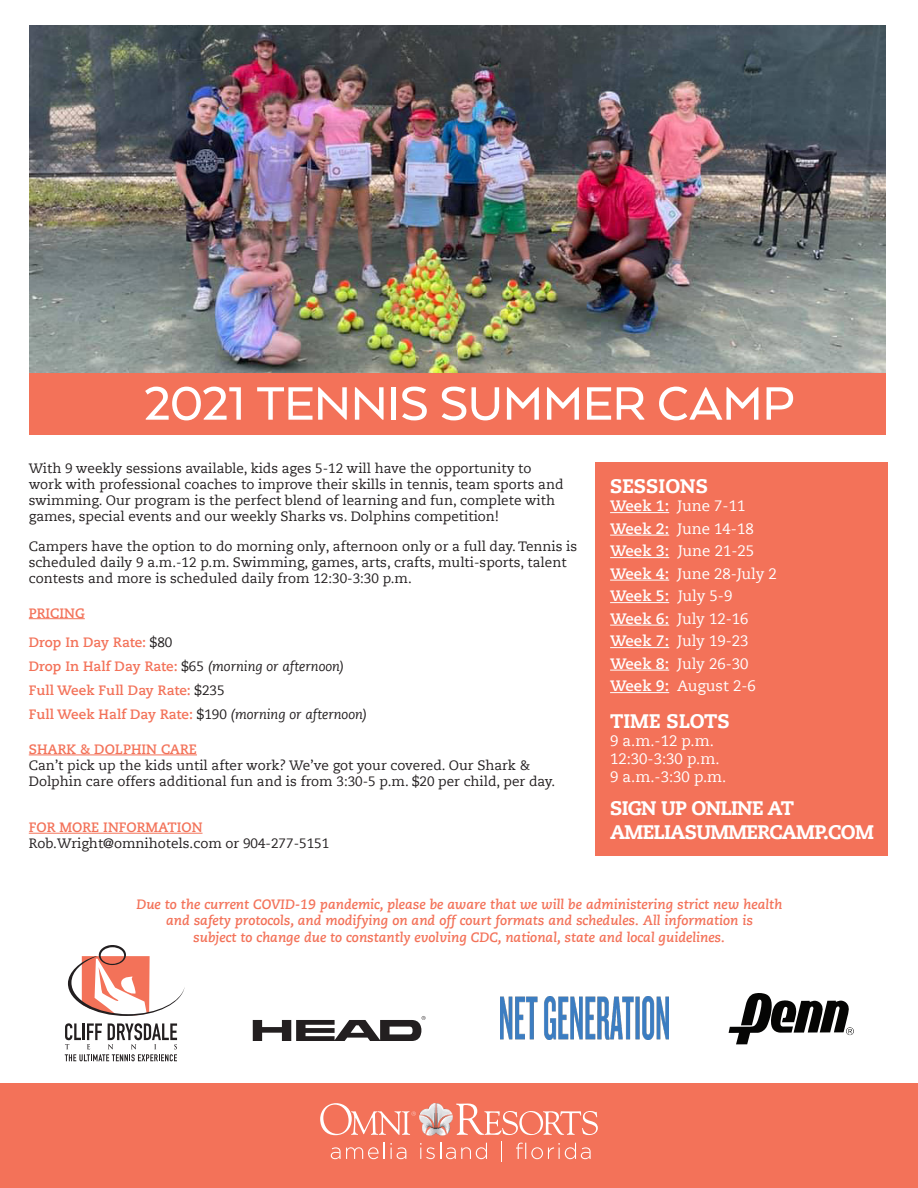
<style>
.page{position:relative;width:918px;height:1188px;background:#fff}
.page>*{position:absolute;margin:0;border:0;box-sizing:border-box;transform-origin:0 0}
.t1{font:500 54px "Arquitecta";letter-spacing:-.015em;color:#fff}
.t2{font:800 19.5px/23.4px "Caecilia Com 85";letter-spacing:-.035em;color:#fff}
.t3{font:800 19.5px "Caecilia Com 85";color:#fff}
.t4{font:15px/18px "Caecilia Com 55 Roman";color:#fff}
.t5{font:13.5px/16.2px "Caecilia Com 55 Roman";color:#231f20}
.t6{font:italic 700 13.5px/16.5px "Caecilia Com 76";color:#f37259;text-align:center}
.t7{font:700 13.5px/24px "Caecilia Com 75";color:#f37259}
.s1{font-family:"Caecilia Com 55 Roman";font-weight:400;color:#231f20}
.s2{font-family:"Caecilia Com 56";font-weight:400;font-style:italic;color:#231f20}
.s3{font-family:"Caecilia Com 75";font-weight:700;color:#f37259}
.s4{font-family:"Caecilia Com 75";font-weight:700}
</style>
<div class="page">
<div style="left:595px;top:462px;width:292px;height:393px;background:#f37259"></div>
<svg style="left:68px;top:945px;width:117px;height:71px"></svg>
<svg style="left:65px;top:1023px;width:112px;height:38px"></svg>
<hr style="left:65px;top:1052px;width:112px;height:1px;background:#fff">
<svg style="left:253px;top:1016px;width:173px;height:25px"></svg>
<svg style="left:729px;top:993px;width:125px;height:51px"></svg>
<img style="left:501px;top:997px;width:167px;height:43px">
<hr style="left:29px;top:618px;width:56px;height:1px;background:#f37259">
<hr style="left:29px;top:755px;width:168px;height:1px;background:#f37259">
<hr style="left:29px;top:833px;width:174px;height:1px;background:#f37259">
<img style="left:30px;top:26px;width:856px;height:348px">
<div style="left:29px;top:374px;width:857px;height:61px;background:#f37259"></div>
<hr style="left:610px;top:512px;width:59px;height:1px;background:#fff">
<hr style="left:610px;top:535px;width:59px;height:1px;background:#fff">
<hr style="left:610px;top:557px;width:59px;height:1px;background:#fff">
<hr style="left:610px;top:580px;width:59px;height:1px;background:#fff">
<hr style="left:610px;top:602px;width:59px;height:1px;background:#fff">
<hr style="left:610px;top:625px;width:59px;height:1px;background:#fff">
<hr style="left:610px;top:647px;width:59px;height:1px;background:#fff">
<hr style="left:610px;top:670px;width:59px;height:1px;background:#fff">
<hr style="left:610px;top:692px;width:59px;height:1px;background:#fff">
<div style="left:0;top:1084px;width:918px;height:104px;background:#f37259"></div>
<svg style="left:320px;top:1103px;width:278px;height:59px"></svg>
<p class="t1" style="left:143px;top:370px;width:653px">2021 TENNIS SUMMER CAMP</p>
<p class="t5" style="left:29px;top:460px;width:536px">With 9 weekly sessions available, kids ages 5-12 will have the opportunity to work with professional coaches to improve their skills in tennis, team sports and swimming. Our program is the perfect blend of learning and fun, complete with games, special events and our weekly Sharks vs. Dolphins competition!</p>
<p class="t5" style="left:29px;top:538px;width:550px">Campers have the option to do morning only, afternoon only or a full day. Tennis is scheduled daily 9 a.m.-12 p.m. Swimming, games, arts, crafts, multi-sports, talent contests and more is scheduled daily from 12:30-3:30 p.m.</p>
<p class="t7" style="left:29px;top:601px;width:57px">PRICING</p>
<p class="t7" style="left:29px;top:630px;width:340px">Drop In Day Rate: <span class="s1">$80<br></span>Drop In Half Day Rate: <span class="s1">$65</span> <span class="s2">(morning or afternoon)<br></span>Full Week Full Day Rate: <span class="s1">$235<br></span>Full Week Half Day Rate: <span class="s1">$190</span> <span class="s2">(morning or afternoon)</span></p>
<p class="t5" style="left:29px;top:741px;width:528px"><span class="s3">SHARK &amp; DOLPHIN CARE<br></span>Can’t pick up the kids until after work? We’ve got your covered. Our Shark &amp;<br>Dolphin care offers additional fun and is from 3:30-5 p.m. $20 per child, per day.</p>
<p class="t5" style="left:29px;top:819px;width:302px"><span class="s3">FOR MORE INFORMATION<br></span>Rob.Wright@omnihotels.com or 904-277-5151</p>
<p class="t3" style="left:610px;top:473px;width:99px">SESSIONS</p>
<p class="t4" style="left:610px;top:497px;width:137px"><span class="s4">Week 1:</span> June 7-11</p>
<p class="t4" style="left:610px;top:520px;width:145px"><span class="s4">Week 2:</span> June 14-18</p>
<p class="t4" style="left:610px;top:542px;width:146px"><span class="s4">Week 3:</span> June 21-25</p>
<p class="t4" style="left:610px;top:565px;width:168px"><span class="s4">Week 4:</span> June 28-July 2</p>
<p class="t4" style="left:610px;top:587px;width:124px"><span class="s4">Week 5:</span> July 5-9</p>
<p class="t4" style="left:610px;top:610px;width:140px"><span class="s4">Week 6:</span> July 12-16</p>
<p class="t4" style="left:610px;top:632px;width:140px"><span class="s4">Week 7:</span> July 19-23</p>
<p class="t4" style="left:610px;top:655px;width:140px"><span class="s4">Week 8:</span> July 26-30</p>
<p class="t4" style="left:610px;top:677px;width:147px"><span class="s4">Week 9:</span> August 2-6</p>
<p class="t3" style="left:610px;top:708px;width:121px">TIME SLOTS</p>
<p class="t4" style="left:610px;top:732px;width:118px">9 a.m.-12 p.m.<br>12:30-3:30 p.m.<br>9 a.m.-3:30 p.m.</p>
<p class="t2" style="left:610px;top:796px;width:265px">SIGN UP ONLINE AT<br>AMELIASUMMERCAMP.COM</p>
<p class="t6" style="left:136px;top:896px;width:648px">Due to the current COVID-19 pandemic, please be aware that we will be administering strict new health and safety protocols, and modifying on and off court formats and schedules. All information is<br>subject to change due to constantly evolving CDC, national, state and local guidelines.</p>
</div>
